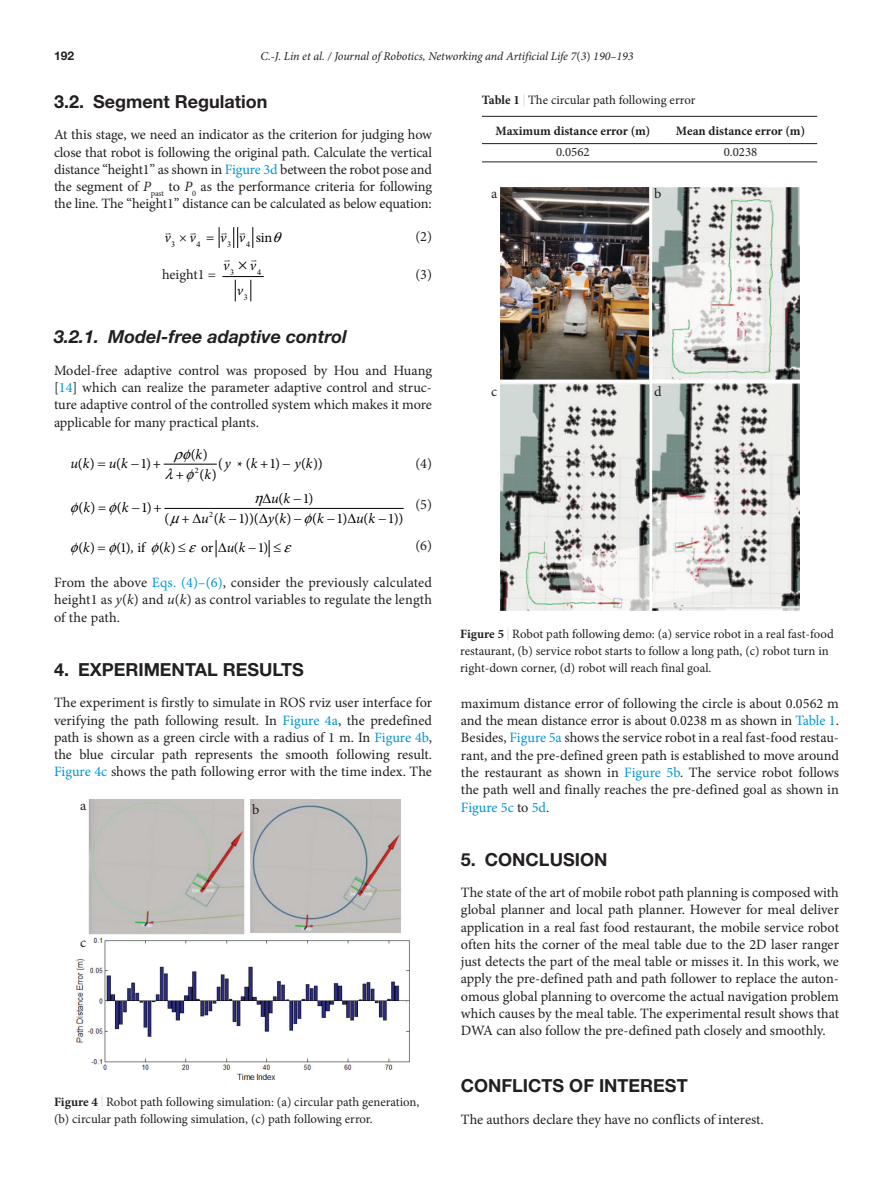
<style>
.page{position:relative;width:893px;height:1191px;background:#fff}
.page>*{position:absolute;margin:0;border:0;box-sizing:border-box;transform-origin:0 0}
.head-1{font:700 18px "Helvetica Neue LT Std";color:#231f20}
.head-3{font:italic 700 18px "Helvetica Neue LT Std";color:#231f20}
.head-2{font:700 18px "Helvetica Neue LT Std";color:#231f20}
.para-1{font:14.25px/17.2px "Minion Pro";letter-spacing:-.005em;color:#231f20;text-align:justify}
.para-2{font:14.25px/17.2px "Minion Pro";letter-spacing:.01em;color:#231f20;text-align:justify}
.t1{font:14.25px/20.4px "Minion Pro";color:#000}
.t2{font:italic 14.25px "Minion Pro";color:#000}
.t3{font:13.95px "Minion Pro";color:#000}
.t4{font:italic 13.95px "Minion Pro";color:#000}
.table-title{font:12.75px/17.2px "Minion Pro";color:#231f20}
.table-col-head{font:700 12.75px "Minion Pro";color:#231f20}
.table-body{font:12.75px "Minion Pro";color:#231f20}
.LRH{font:italic 12px "Minion Pro";letter-spacing:-.01em;color:#231f20}
.LRH-2{font:700 12px "Helvetica Neue LT Std";color:#231f20}
.t5{font:8.25px "Times New Roman";color:#000}
.t6{font:8.25px "Minion Pro";color:#000}
.s1{font-style:normal}
.s2{color:#0095d5}
.s3{font-style:italic}
.s4{font-weight:700}
.s5{color:#dcdddf}
</style>
<div class="page">
<svg style="left:252px;top:227px;width:1px;height:21px"></svg>
<svg style="left:235px;top:280px;width:1px;height:21px"></svg>
<svg style="left:250px;top:280px;width:1px;height:21px"></svg>
<hr style="left:222px;top:276px;width:42px;height:1px;background:#000">
<hr style="left:164px;top:464px;width:53px;height:1px;background:#000">
<hr style="left:164px;top:508px;width:240px;height:1px;background:#000">
<hr style="left:482px;top:161px;width:188px;height:1px;background:#231f20">
<hr style="left:670px;top:161px;width:147px;height:1px;background:#231f20">
<hr style="left:482px;top:143px;width:188px;height:1px;background:#231f20">
<hr style="left:670px;top:143px;width:147px;height:1px;background:#231f20">
<hr style="left:482px;top:116px;width:188px;height:1px;background:#231f20">
<hr style="left:670px;top:116px;width:147px;height:1px;background:#231f20">
<img style="left:76px;top:799px;width:333px;height:281px">
<img style="left:500px;top:188px;width:299px;height:422px">
<svg style="left:219px;top:227px;width:1px;height:21px"></svg>
<svg style="left:233px;top:227px;width:6px;height:21px"></svg>
<svg style="left:216px;top:540px;width:1px;height:17px"></svg>
<svg style="left:269px;top:540px;width:1px;height:17px"></svg>
<p class="LRH-2" style="left:54px;top:49px;width:22px">192</p>
<p class="LRH" style="left:260px;top:48px;width:375px">C.-J. Lin et al. / Journal of Robotics, Networking and Artificial Life 7<span class="s1">(</span>3<span class="s1">)</span> 190–193</p>
<p class="head-2" style="left:54px;top:90px;width:215px">3.2. Segment Regulation</p>
<p class="para-1" style="left:54px;top:126px;width:380px">At this stage, we need an indicator as the criterion for judging how close that robot is following the original path. Calculate the vertical distance “height1” as shown in <span class="s2">Figure 3d</span> between the robot pose and the segment of <span class="s3">P</span><sub>past</sub> to <span class="s3">P</span><sub>0</sub> as the performance criteria for following the line. The “height1” distance can be calculated as below equation:</p>
<p class="t2" style="left:164px;top:228px;width:8px">v</p>
<p class="t2" style="left:189px;top:228px;width:92px">v = v v<sub>4</sub> <span class="s1">sin</span>❑</p>
<p class="table-title" style="left:482px;top:92px;width:215px"><span class="s4">Table 1</span> <span class="s5">|</span> The circular path following error</p>
<p class="table-col-head" style="left:495px;top:122px;width:156px">Maximum distance error (m)</p>
<p class="table-col-head" style="left:676px;top:122px;width:131px">Mean distance error (m)</p>
<p class="table-body" style="left:556px;top:143px;width:35px">0.0562</p>
<p class="table-body" style="left:724px;top:143px;width:35px">0.0238</p>
<p class="para-1" style="left:654px;top:185px;width:9px">b</p>
<p class="para-1" style="left:491px;top:185px;width:8px">a</p>
<p class="para-1" style="left:415px;top:227px;width:18px">(2)</p>
<p class="t5" style="left:171px;top:239px;width:6px">3</p>
<p class="t5" style="left:197px;top:239px;width:6px">4</p>
<p class="t5" style="left:227px;top:239px;width:6px">3</p>
<p class="para-1" style="left:162px;top:266px;width:56px">height1 =</p>
<p class="t2" style="left:223px;top:255px;width:8px">v</p>
<p class="t2" style="left:250px;top:255px;width:8px">v</p>
<p class="t2" style="left:237px;top:281px;width:8px">v</p>
<p class="t5" style="left:230px;top:267px;width:6px">3</p>
<p class="t5" style="left:257px;top:267px;width:6px">4</p>
<p class="t5" style="left:244px;top:292px;width:6px">3</p>
<p class="para-1" style="left:415px;top:266px;width:18px">(3)</p>
<p class="head-3" style="left:54px;top:326px;width:294px">3.2.1. Model-free adaptive control</p>
<p class="para-1" style="left:54px;top:362px;width:380px">Model-free adaptive control was proposed by Hou and Huang [<span class="s2">14</span>] which can realize the parameter adaptive control and struc&shy;ture adaptive control of the controlled system which makes it more applicable for many practical plants.</p>
<p class="t2" style="left:71px;top:453px;width:20px">u k</p>
<p class="t2" style="left:109px;top:453px;width:20px">u k</p>
<p class="t1" style="left:140px;top:453px;width:22px">1)<span class="s3">+</span></p>
<p class="t2" style="left:196px;top:444px;width:8px">k</p>
<p class="t1" style="left:200px;top:444px;width:18px;text-indent:-9px">( )<br>( )</p>
<p class="t1" style="left:275px;top:453px;width:6px">)</p>
<p class="t1" style="left:301px;top:453px;width:23px">( ))</p>
<p class="t1" style="left:78px;top:453px;width:18px">( )</p>
<p class="t1" style="left:116px;top:453px;width:6px">(</p>
<p class="t1" style="left:218px;top:453px;width:14px">(<span class="s3">y</span></p>
<p class="t2" style="left:246px;top:453px;width:24px"><span class="s1">(</span>k+</p>
<p class="t2" style="left:294px;top:453px;width:20px">y k</p>
<p class="t6" style="left:195px;top:464px;width:5px">2</p>
<p class="para-2" style="left:415px;top:455px;width:18px">(4)</p>
<p class="t1" style="left:237px;top:455px;width:41px">* 1</p>
<p class="t2" style="left:165px;top:465px;width:21px">●+</p>
<p class="t2" style="left:205px;top:465px;width:8px">k</p>
<p class="t2" style="left:271px;top:488px;width:20px">u k</p>
<p class="t1" style="left:278px;top:488px;width:6px">(</p>
<p class="t1" style="left:303px;top:488px;width:12px">1)</p>
<p class="t2" style="left:84px;top:498px;width:46px">k= k</p>
<p class="t1" style="left:79px;top:497px;width:18px">( )</p>
<p class="t1" style="left:117px;top:497px;width:6px">(</p>
<p class="t1" style="left:141px;top:497px;width:22px">1)<span class="s3">+</span></p>
<p class="t6" style="left:209px;top:509px;width:5px">2</p>
<p class="t2" style="left:181px;top:509px;width:46px">+uk</p>
<p class="t2" style="left:268px;top:509px;width:20px">y k</p>
<p class="t2" style="left:356px;top:509px;width:20px">u k</p>
<p class="t1" style="left:214px;top:508px;width:6px">(</p>
<p class="t1" style="left:244px;top:508px;width:49px">)( ()</p>
<p class="t1" style="left:312px;top:508px;width:13px">(<span class="s3">k</span></p>
<p class="t1" style="left:337px;top:508px;width:33px">1) (</p>
<p class="t1" style="left:388px;top:508px;width:17px">1))</p>
<p class="t1" style="left:165px;top:508px;width:6px">(</p>
<p class="t1" style="left:238px;top:508px;width:17px">1 )</p>
<p class="para-2" style="left:415px;top:496px;width:18px">(5)</p>
<p class="para-1" style="left:491px;top:383px;width:8px">c</p>
<p class="para-1" style="left:654px;top:383px;width:9px">d</p>
<p class="t3" style="left:159px;top:538px;width:18px">( )<span class="s3">k</span></p>
<p class="t4" style="left:227px;top:538px;width:20px">u<span class="s1">(</span>k</p>
<p class="t3" style="left:258px;top:538px;width:12px">1)</p>
<p class="para-2" style="left:415px;top:537px;width:18px">(6)</p>
<p class="para-2" style="left:54px;top:574px;width:379px">From the above <span class="s2">Eqs. (4)–(6)</span>, consider the previously calculated height1 as <span class="s3">y</span>(<span class="s3">k</span>) and <span class="s3">u</span>(<span class="s3">k</span>) as control variables to regulate the length of the path.</p>
<p class="head-1" style="left:54px;top:658px;width:251px">4. EXPERIMENTAL RESULTS</p>
<p class="para-1" style="left:54px;top:694px;width:380px">The experiment is firstly to simulate in ROS rviz user interface for verifying the path following result. In <span class="s2">Figure 4a</span>, the predefined path is shown as a green circle with a radius of 1 m. In <span class="s2">Figure 4b</span>, the blue circular path represents the smooth following result.<br><span class="s2">Figure 4c</span> shows the path following error with the time index. The</p>
<p class="para-1" style="left:461px;top:695px;width:380px">maximum distance error of following the circle is about 0.0562 m and the mean distance error is about 0.0238 m as shown in <span class="s2">Table 1</span>.<br>Besides, <span class="s2">Figure 5a</span> shows the service robot in a real fast-food restau&shy;rant, and the pre-defined green path is established to move around the restaurant as shown in <span class="s2">Figure 5b</span>. The service robot follows the path well and finally reaches the pre-defined goal as shown in <span class="s2">Figure 5c</span> to <span class="s2">5d</span>.</p>
<p class="head-1" style="left:461px;top:848px;width:148px">5. CONCLUSION</p>
<p class="para-1" style="left:461px;top:884px;width:380px">The state of the art of mobile robot path planning is composed with global planner and local path planner. However for meal deliver application in a real fast food restaurant, the mobile service robot often hits the corner of the meal table due to the 2D laser ranger just detects the part of the meal table or misses it. In this work, we apply the pre-defined path and path follower to replace the auton&shy;omous global planning to overcome the actual navigation problem which causes by the meal table. The experimental result shows that DWA can also follow the pre-defined path closely and smoothly.</p>
<p class="t3" style="left:78px;top:538px;width:18px">( )<span class="s3">k</span></p>
<p class="t4" style="left:131px;top:538px;width:5px">,</p>
<p class="t3" style="left:117px;top:538px;width:30px">( )1 if</p>
<p class="t3" style="left:201px;top:538px;width:14px">or</p>
<p class="table-title" style="left:460px;top:625px;width:375px"><span class="s4">Figure 5</span> <span class="s5">|</span> Robot path following demo: (a) service robot in a real fast-food restaurant, (b) service robot starts to follow a long path, (c) robot turn in right-down corner, (d) robot will reach final goal.</p>
<p class="para-1" style="left:80px;top:796px;width:8px">a</p>
<p class="para-1" style="left:252px;top:800px;width:9px">b</p>
<p class="para-1" style="left:80px;top:933px;width:8px">c</p>
<p class="table-title" style="left:54px;top:1093px;width:367px"><span class="s4">Figure 4</span> <span class="s5">|</span> Robot path following simulation: (a) circular path generation, (b) circular path following simulation, (c) path following error.</p>
<p class="head-1" style="left:461px;top:1074px;width:228px">CONFLICTS OF INTEREST</p>
<p class="para-1" style="left:461px;top:1110px;width:304px">The authors declare they have no conflicts of interest.</p>
</div>
